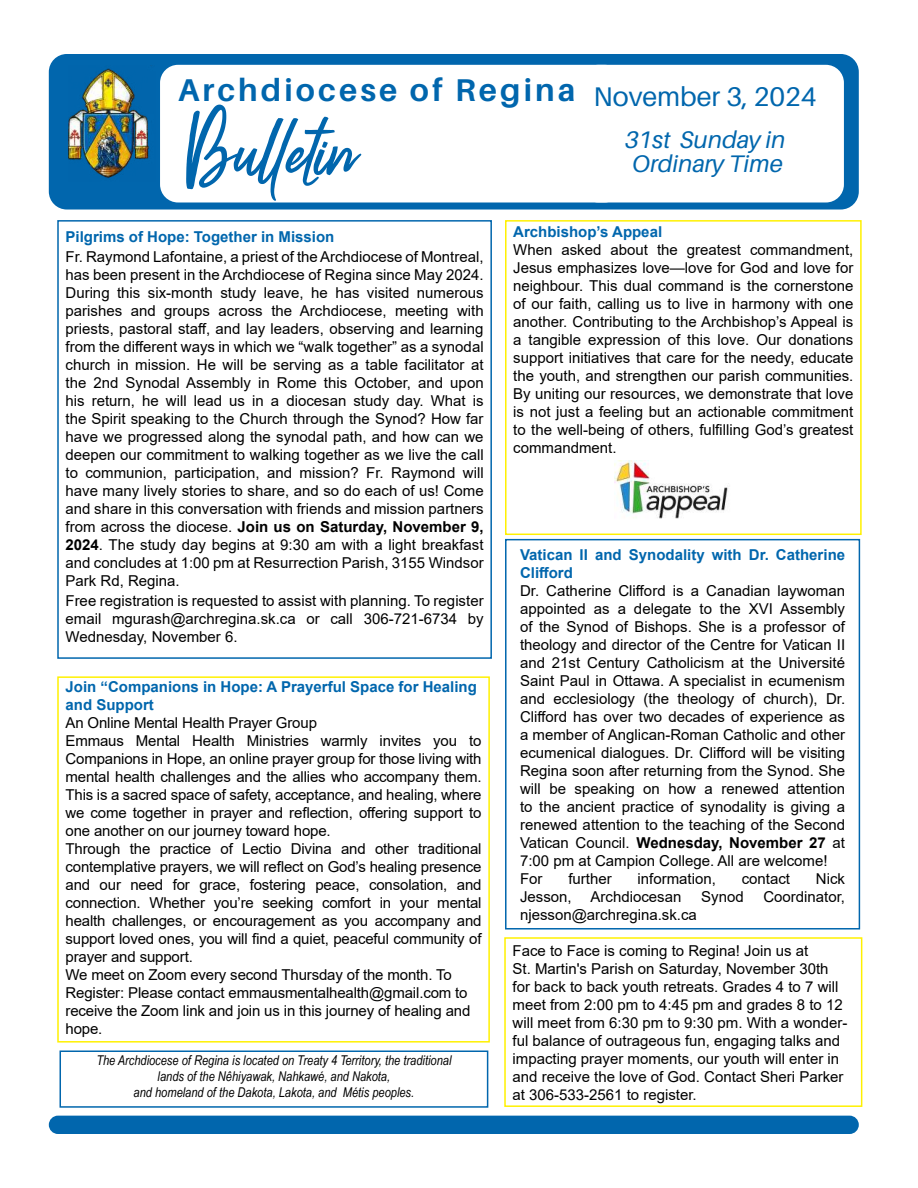
<style>
.page{position:relative;width:918px;height:1188px;background:#fff}
.page>*{position:absolute;margin:0;border:0;box-sizing:border-box;transform-origin:0 0}
.t1{font:93px "Camellia Script";color:#0166ad}
.t2{font:700 31.5px "Aileron";letter-spacing:.1em;color:#0166ad}
.t3{font:27px "Aileron";color:#0166ad}
.t4{font:italic 24px/24px "Aileron";color:#0166ad;text-align:center}
.t5{font:15px/18px "Arial";color:#000;text-align:justify}
.t6{font:700 15px/18px "Arial";color:#0166ad}
.t7{font:italic 13.5px/16.2px "Arial Narrow";color:#000;text-align:center}
.s1{font-weight:700}
</style>
<div class="page">
<div style="left:49px;top:54px;width:810px;height:156px;background:#0166ad;border-radius:18px"></div>
<img style="left:68px;top:68px;width:81px;height:110px">
<div style="left:160px;top:65px;width:463px;height:137px;background:#fff;border-radius:18px"></div>
<div style="left:581px;top:65px;width:263px;height:137px;background:#fff;border-radius:18px"></div>
<div style="left:49px;top:1116px;width:810px;height:18px;background:#0166ad;border-radius:9px"></div>
<div style="left:505px;top:220px;width:357px;height:315px;border:2px solid #fff100"></div>
<img style="left:614px;top:460px;width:114px;height:59px">
<div style="left:57px;top:220px;width:435px;height:439px;border:2px solid #0166ad"></div>
<div style="left:505px;top:539px;width:355px;height:391px;border:2px solid #0166ad"></div>
<div style="left:57px;top:676px;width:433px;height:367px;border:2px solid #fff100"></div>
<div style="left:60px;top:1051px;width:428px;height:57px;border:2px solid #0166ad"></div>
<div style="left:504px;top:937px;width:358px;height:170px;border:2px solid #fff100"></div>
<h2 class="t2" style="left:178px;top:77px;width:399px">Archdiocese of Regina</h2>
<h1 class="t1" style="left:186px;top:86px;width:168px">Bulletin</h1>
<h3 class="t3" style="left:594px;top:86px;width:224px">November 3, 2024</h3>
<h3 class="t4" style="left:625px;top:130px;width:162px">31st Sunday in<br>Ordinary Time</h3>
<p class="t6" style="left:66px;top:229px;width:270px">Pilgrims of Hope: Together in Mission</p>
<p class="t5" style="left:66px;top:248px;width:420px">Fr. Raymond Lafontaine, a priest of the Archdiocese of Montreal, has been present in the Archdiocese of Regina since May 2024.<br>During this six-month study leave, he has visited numerous parishes and groups across the Archdiocese, meeting with priests, pastoral staff, and lay leaders, observing and learning from the different ways in which we “walk together” as a synodal church in mission. He will be serving as a table facilitator at the 2nd Synodal Assembly in Rome this October, and upon his return, he will lead us in a diocesan study day. What is the Spirit speaking to the Church through the Synod? How far have we progressed along the synodal path, and how can we deepen our commitment to walking together as we live the call to communion, participation, and mission? Fr. Raymond will have many lively stories to share, and so do each of us! Come and share in this conversation with friends and mission partners from across the diocese. <span class="s1">Join us on Saturday, November 9, 2024</span>. The study day begins at 9:30 am with a light breakfast and concludes at 1:00 pm at Resurrection Parish, 3155 Windsor Park Rd, Regina.</p>
<p class="t5" style="left:66px;top:593px;width:420px">Free registration is requested to assist with planning. To register email mgurash@archregina.sk.ca or call 306-721-6734 by Wednesday, November 6.</p>
<p class="t6" style="left:66px;top:679px;width:413px">Join “Companions in Hope: A Prayerful Space for Healing and Support</p>
<p class="t5" style="left:65px;top:715px;width:418px;text-align:left">An Online Mental Health Prayer Group<br>Emmaus Mental Health Ministries warmly invites you to Companions in Hope, an online prayer group for those living with mental health challenges and the allies who accompany them.<br>This is a sacred space of safety, acceptance, and healing, where we come together in prayer and reflection, offering support to one another on our journey toward hope.<br>Through the practice of Lectio Divina and other traditional contemplative prayers, we will reflect on God’s healing presence and our need for grace, fostering peace, consolation, and connection. Whether you’re seeking comfort in your mental health challenges, or encouragement as you accompany and support loved ones, you will find a quiet, peaceful community of prayer and support.<br>We meet on Zoom every second Thursday of the month. To Register: Please contact emmausmentalhealth@gmail.com to receive the Zoom link and join us in this journey of healing and hope.</p>
<p class="t7" style="left:96px;top:1053px;width:357px">The Archdiocese of Regina is located on Treaty 4 Territory, the traditional lands of the Nêhiyawak, Nahkawé, and Nakota,<br>and homeland of the Dakota, Lakota, and Métis peoples.</p>
<p class="t6" style="left:513px;top:224px;width:150px">Archbishop’s Appeal</p>
<p class="t5" style="left:513px;top:242px;width:342px">When asked about the greatest commandment, Jesus emphasizes love—love for God and love for neighbour. This dual command is the cornerstone of our faith, calling us to live in harmony with one another. Contributing to the Archbishop’s Appeal is a tangible expression of this love. Our donations support initiatives that care for the needy, educate the youth, and strengthen our parish communities.<br>By uniting our resources, we demonstrate that love is not just a feeling but an actionable commitment to the well-being of others, fulfilling God’s greatest commandment.</p>
<p class="t6" style="left:520px;top:547px;width:327px">Vatican II and Synodality with Dr. Catherine<br>Clifford</p>
<p class="t5" style="left:520px;top:582px;width:327px;text-align:left">Dr. Catherine Clifford is a Canadian laywoman appointed as a delegate to the XVI Assembly of the Synod of Bishops. She is a professor of theology and director of the Centre for Vatican II and 21st Century Catholicism at the Université Saint Paul in Ottawa. A specialist in ecumenism and ecclesiology (the theology of church), Dr.<br>Clifford has over two decades of experience as a member of Anglican-Roman Catholic and other ecumenical dialogues. Dr. Clifford will be visiting Regina soon after returning from the Synod. She will be speaking on how a renewed attention to the ancient practice of synodality is giving a renewed attention to the teaching of the Second Vatican Council. <span class="s1">Wednesday, November 27</span> at 7:00 pm at Campion College. All are welcome!<br>For</p>
<p class="t5" style="left:568px;top:871px;width:45px">further</p>
<p class="t5" style="left:638px;top:871px;width:80px">information,</p>
<p class="t5" style="left:742px;top:871px;width:50px">contact</p>
<p class="t5" style="left:816px;top:871px;width:31px">Nick</p>
<p class="t5" style="left:520px;top:889px;width:53px">Jesson,</p>
<p class="t5" style="left:591px;top:889px;width:92px">Archdiocesan</p>
<p class="t5" style="left:701px;top:889px;width:44px">Synod</p>
<p class="t5" style="left:763px;top:889px;width:83px">Coordinator,</p>
<p class="t5" style="left:520px;top:907px;width:178px">njesson@archregina.sk.ca</p>
<p class="t5" style="left:513px;top:942px;width:337px;text-align:left">Face to Face is coming to Regina! Join us at<br>St. Martin's Parish on Saturday, November 30th for back to back youth retreats. Grades 4 to 7 will meet from 2:00 pm to 4:45 pm and grades 8 to 12 will meet from 6:30 pm to 9:30 pm. With a wonder&shy;ful balance of outrageous fun, engaging talks and impacting prayer moments, our youth will enter in and receive the love of God. Contact Sheri Parker at 306-533-2561 to register.</p>
</div>
